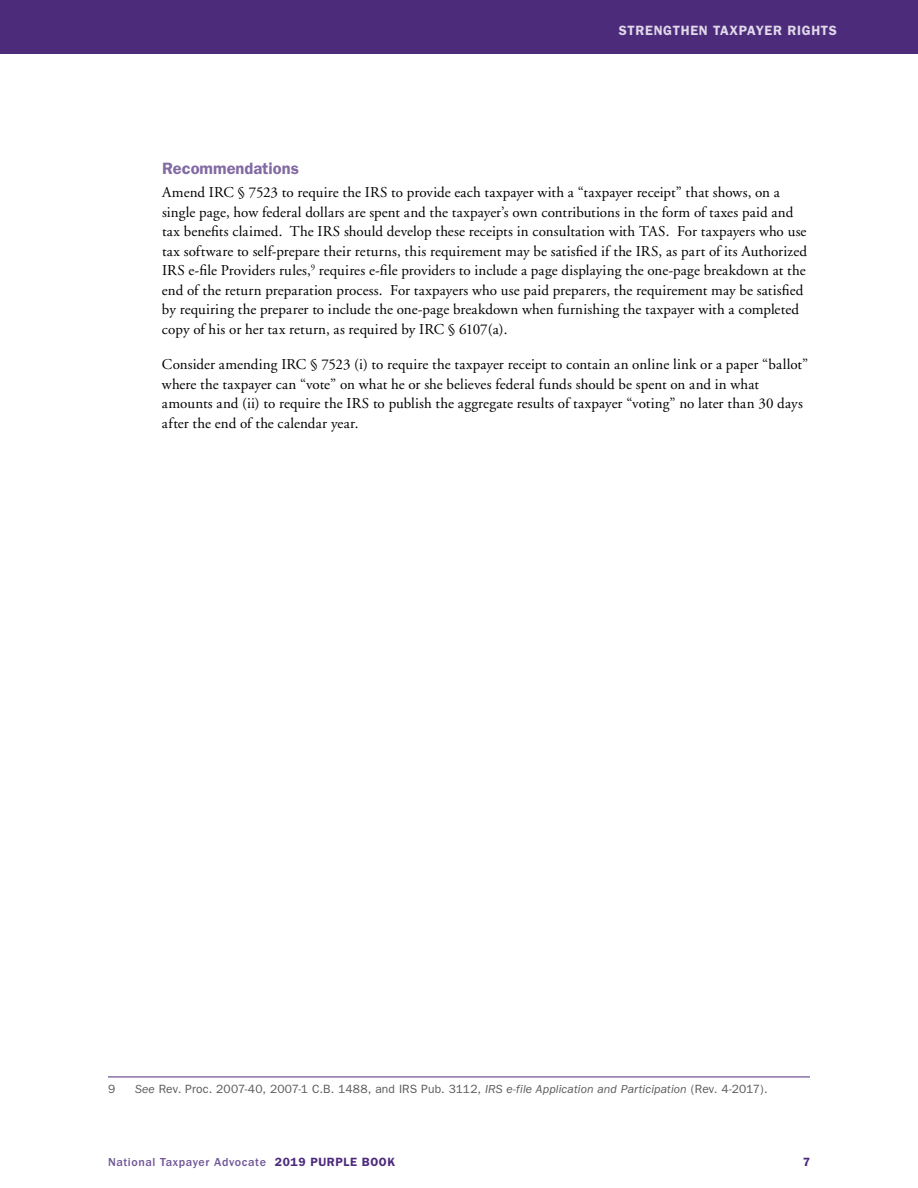
<style>
.page{position:relative;width:918px;height:1188px;background:#fff}
.page>*{position:absolute;margin:0;border:0;box-sizing:border-box;transform-origin:0 0}
.t1{font:600 16.5px "Franklin Gothic";color:#826aa3}
.t2{font:15px/19.5px "Adobe Garamond";letter-spacing:.005em;color:#000}
.t3{font:600 13.5px "Franklin Gothic";letter-spacing:.05em;color:#dfd9e9}
.t4{font:12px "Franklin Gothic";letter-spacing:.01em;color:#58595b}
.t5{font:500 12px "Franklin Gothic";letter-spacing:.05em;color:#705595}
.t6{font:600 12px "Franklin Gothic";color:#4d2b7b}
.s1{font-style:italic}
.s2{font-weight:600;color:#4d2b7b}
</style>
<div class="page">
<div style="left:0;top:0;width:918px;height:54px;background:#4d2b7b"></div>
<hr style="left:108px;top:1077px;width:702px;height:1px;background:#4d2b7b">
<p class="t3" style="left:619px;top:23px;width:218px">Strengthen Taxpayer Rights</p>
<p class="t1" style="left:162px;top:159px;width:138px">Recommendations</p>
<p class="t2" style="left:162px;top:183px;width:647px">Amend IRC § 7523 to require the IRS to provide each taxpayer with a “taxpayer receipt” that shows, on a single page, how federal dollars are spent and the taxpayer’s own contributions in the form of taxes paid and tax benefits claimed. The IRS should develop these receipts in consultation with TAS. For taxpayers who use tax software to self-prepare their returns, this requirement may be satisfied if the IRS, as part of its Authorized IRS e-file Providers rules,<sup>9</sup> requires e-file providers to include a page displaying the one-page breakdown at the end of the return preparation process. For taxpayers who use paid preparers, the requirement may be satisfied by requiring the preparer to include the one-page breakdown when furnishing the taxpayer with a completed copy of his or her tax return, as required by IRC § 6107(a).</p>
<p class="t2" style="left:162px;top:355px;width:648px">Consider amending IRC § 7523 (i) to require the taxpayer receipt to contain an online link or a paper “ballot” where the taxpayer can “vote” on what he or she believes federal funds should be spent on and in what amounts and (ii) to require the IRS to publish the aggregate results of taxpayer “voting” no later than 30 days after the end of the calendar year.</p>
<p class="t4" style="left:108px;top:1082px;width:9px">9</p>
<p class="t4" style="left:135px;top:1083px;width:634px"><span class="s1">See</span> Rev. Proc. 2007-40, 2007-1 C.B. 1488, and IRS Pub. 3112, <span class="s1">IRS e-file Application and Participation</span> (Rev. 4-2017).</p>
<p class="t5" style="left:108px;top:1155px;width:289px">National Taxpayer Advocate <span class="s2">2019 PURPLE BOOK</span></p>
<p class="t6" style="left:803px;top:1154px;width:9px">7</p>
</div>
